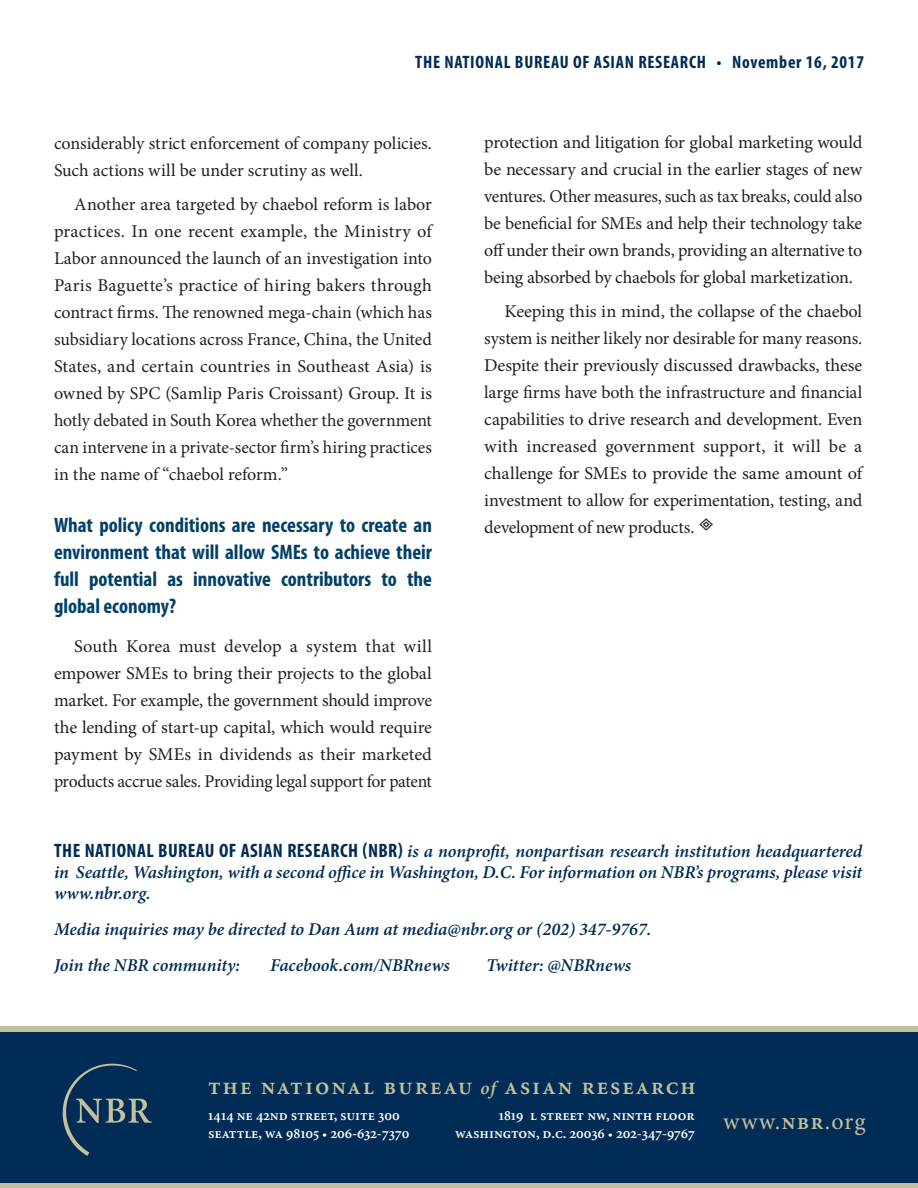
<style>
.page{position:relative;width:918px;height:1188px;background:#fff}
.page>*{position:absolute;margin:0;border:0;box-sizing:border-box;transform-origin:0 0}
.t1{font:24.75px "Minion Semibold SC";letter-spacing:.07em;color:#c5c09c}
.PR__Author_Bio_Title{font:24px "Minion Pro";letter-spacing:.05em;color:#c5c09c}
.PR__Pull_Quote{font:700 condensed 21px/27px "Myriad Pro";color:#034069;text-align:justify}
.Analysis_Text{font:18px/27px "Minion Pro";letter-spacing:-.01em;color:#231f20;text-align:justify}
.PR__Author_Bio_Title-2{font:italic 600 18px/21px "Minion Pro";letter-spacing:-.005em;color:#002c55;text-align:justify}
.PR__First-lvl_Header{font:700 condensed 18px "Myriad Pro";letter-spacing:.04em;color:#002c55}
.PR__Author_Bio_Title-3{font:15px "Minion Semibold SC";color:#fff}
.s1{font-family:"Myriad Pro";font-weight:700;font-style:normal;font-stretch:condensed;font-size:19.5px}
.s2{font-family:"Minion Pro";font-weight:600;font-style:italic;font-size:18.75px}
.s3{font-family:"Minion Semibold SC"}
</style>
<div class="page">
<div style="left:0;top:1027px;width:918px;height:161px;background:#002c55"></div>
<svg style="left:62px;top:1063px;width:90px;height:93px"></svg>
<div style="left:0;top:1027px;width:918px;height:5px;background:#c5c09c"></div>
<div style="left:0;top:1183px;width:918px;height:5px;background:#c5c09c"></div>
<p class="PR__First-lvl_Header" style="left:415px;top:50px;width:450px">THE NATIONAL BUREAU OF ASIAN RESEARCH • November 16, 2017</p>
<p class="Analysis_Text" style="left:54px;top:130px;width:380px">considerably strict enforcement of company policies.<br>Such actions will be under scrutiny as well.</p>
<p class="Analysis_Text" style="left:54px;top:191px;width:380px;text-indent:20px">Another area targeted by chaebol reform is labor practices. In one recent example, the Ministry of Labor announced the launch of an investigation into Paris Baguette’s practice of hiring bakers through contract firms. The renowned mega-chain (which has subsidiary locations across France, China, the United States, and certain countries in Southeast Asia) is owned by SPC (Samlip Paris Croissant) Group. It is hotly debated in South Korea whether the government can intervene in a private-sector firm’s hiring practices in the name of “chaebol reform.”</p>
<p class="PR__Pull_Quote" style="left:54px;top:511px;width:380px">What policy conditions are necessary to create an environment that will allow SMEs to achieve their full potential as innovative contributors to the global economy?</p>
<p class="Analysis_Text" style="left:54px;top:633px;width:380px;text-indent:20px">South Korea must develop a system that will empower SMEs to bring their projects to the global market. For example, the government should improve the lending of start-up capital, which would require payment by SMEs in dividends as their marketed products accrue sales. Providing legal support for patent</p>
<p class="Analysis_Text" style="left:484px;top:129px;width:380px">protection and litigation for global marketing would be necessary and crucial in the earlier stages of new ventures. Other measures, such as tax breaks, could also be beneficial for SMEs and help their technology take off under their own brands, providing an alternative to being absorbed by chaebols for global marketization.</p>
<p class="Analysis_Text" style="left:484px;top:297px;width:380px;text-indent:20px">Keeping this in mind, the collapse of the chaebol system is neither likely nor desirable for many reasons.<br>Despite their previously discussed drawbacks, these large firms have both the infrastructure and financial capabilities to drive research and development. Even with increased government support, it will be a challenge for SMEs to provide the same amount of investment to allow for experimentation, testing, and development of new products.</p>
<p class="PR__Author_Bio_Title-2" style="left:54px;top:842px;width:810px"><span class="s1">THE NATIONAL BUREAU OF ASIAN RESEARCH (NBR)</span> is a nonprofit, nonpartisan research institution headquartered in Seattle, Washington, with a second office in Washington, D.C. For information on NBR’s programs, please visit www.nbr.org.</p>
<p class="PR__Author_Bio_Title-2" style="left:54px;top:920px;width:599px">Media inquiries may be directed to Dan Aum at media@nbr.org or (202) 347-9767.</p>
<p class="PR__Author_Bio_Title-2" style="left:54px;top:956px;width:187px">Join the NBR community:</p>
<p class="PR__Author_Bio_Title-2" style="left:270px;top:956px;width:181px">Facebook.com/NBRnews</p>
<p class="PR__Author_Bio_Title-2" style="left:486px;top:956px;width:147px">Twitter: @NBRnews</p>
<p class="t1" style="left:208px;top:1073px;width:489px">the national bureau <span class="s2">of</span> asian research</p>
<p class="PR__Author_Bio_Title-3" style="left:499px;top:1108px;width:197px">1819 l street nw, ninth floor</p>
<p class="PR__Author_Bio_Title-3" style="left:455px;top:1126px;width:241px">washington, d.c. 20036 • 202-347-9767</p>
<p class="PR__Author_Bio_Title-3" style="left:208px;top:1108px;width:193px">1414 ne 42nd street, suite 300</p>
<p class="PR__Author_Bio_Title-3" style="left:208px;top:1126px;width:203px">seattle, wa 98105 • 206-632-7370</p>
<p class="PR__Author_Bio_Title" style="left:723px;top:1105px;width:144px">www.<span class="s3">nbr</span>.org</p>
</div>
